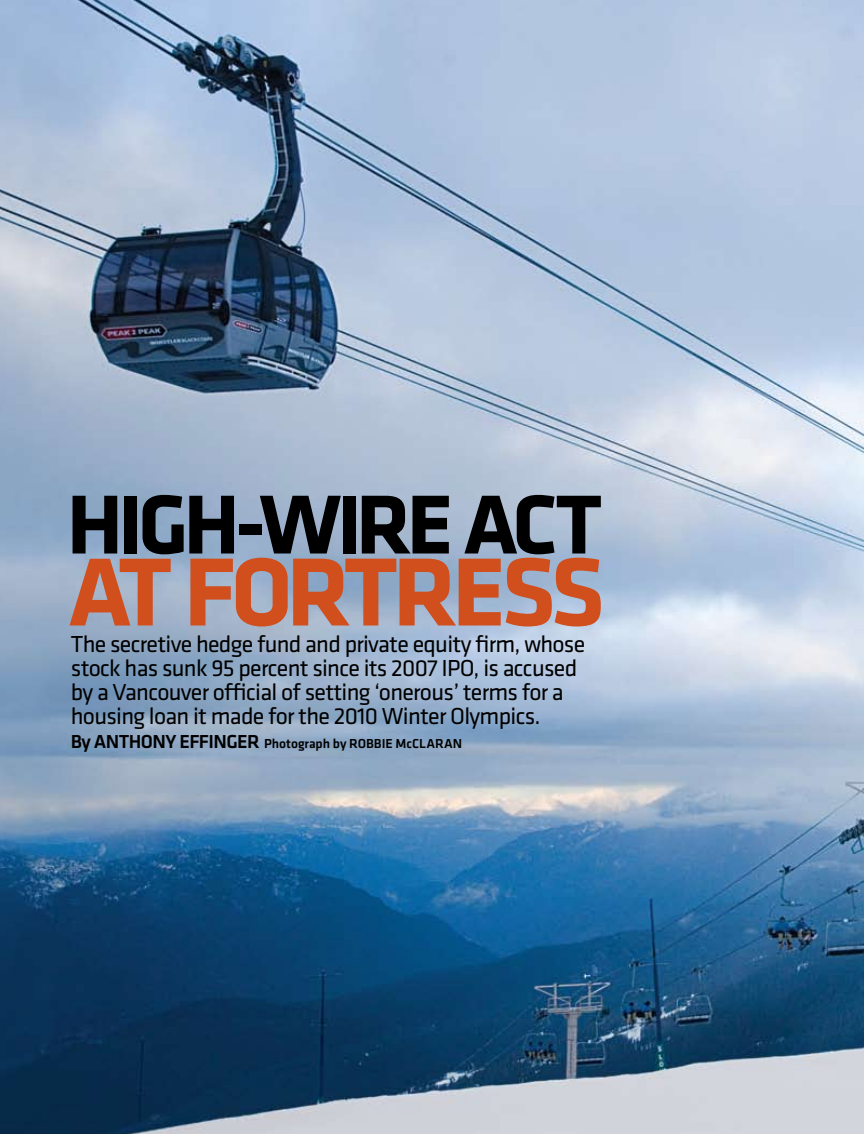
<style>
.page{position:relative;width:864px;height:1134px;background:#fff}
.page>*{position:absolute;margin:0;border:0;box-sizing:border-box;transform-origin:0 0}
.t1{font:700 100.35px "Klavika";letter-spacing:-.055em;color:#d14e1d}
.t2{font:700 86.7px "Klavika";letter-spacing:-.06em;color:#000}
.t3{font:24px/24px "Klavika";letter-spacing:-.03em;color:#000}
.t4{font:500 13.5px "Klavika";color:#000}
.s1{font-size:100.2px}
.s2{font-size:19.5px}
</style>
<div class="page">
<img style="left:0;top:0;width:864px;height:1134px">
<h2 class="t2" style="left:67px;top:462px;width:536px">HIGH-WIRE ACT</h2>
<h1 class="t1" style="left:69px;top:520px;width:538px"><span class="s1">AT</span> FORTRESS</h1>
<p class="t3" style="left:71px;top:632px;width:516px">The secretive hedge fund and private equity firm, whose stock has sunk 95 percent since its 2007 IPO, is accused by a Vancouver official of setting ‘onerous’ terms for a housing loan it made for the 2010 Winter Olympics.</p>
<p class="t4" style="left:71px;top:735px;width:393px"><span class="s2">BY ANTHONY EFFINGER</span> PHOTOGRAPH BY ROBBIE MCCLARAN</p>
</div>
